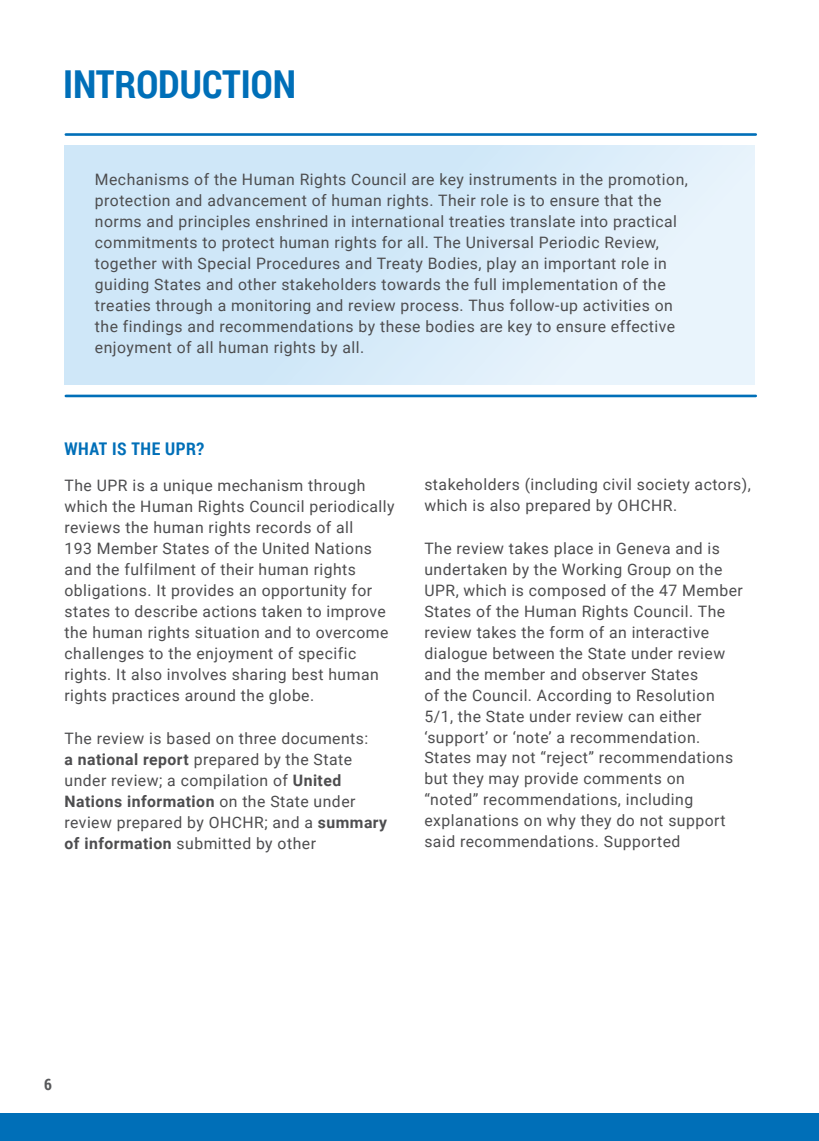
<style>
.page{position:relative;width:819px;height:1141px;background:#fff}
.page>*{position:absolute;margin:0;border:0;box-sizing:border-box;transform-origin:0 0}
.t1{font:700 38.5px "Roboto Condensed";color:#006fb8}
.t2{font:700 17.5px "Roboto Condensed";letter-spacing:.03em;color:#006fb8}
.t3{font:15.75px/21px "Roboto";letter-spacing:.03em;color:#4d4d4f}
.t4{font:700 15.75px "Roboto Condensed";color:#58595b}
.s1{font-weight:700}
</style>
<div class="page">
<div style="left:64px;top:145px;width:690px;height:239px;background:linear-gradient(to right,#c8e4f7,#e8f3fc)"></div>
<hr style="left:66px;top:133px;width:689px;height:3px;background:#006fb8">
<hr style="left:66px;top:395px;width:689px;height:2px;background:#006fb8">
<div style="left:0;top:1113px;width:819px;height:28px;background:#006fb8"></div>
<h1 class="t1" style="left:63px;top:57px;width:234px">INTRODUCTION</h1>
<p class="t3" style="left:95px;top:168px;width:594px">Mechanisms of the Human Rights Council are key instruments in the promotion, protection and advancement of human rights. Their role is to ensure that the norms and principles enshrined in international treaties translate into practical commitments to protect human rights for all. The Universal Periodic Review, together with Special Procedures and Treaty Bodies, play an important role in guiding States and other stakeholders towards the full implementation of the treaties through a monitoring and review process. Thus follow-up activities on the findings and recommendations by these bodies are key to ensure effective enjoyment of all human rights by all.</p>
<p class="t2" style="left:64px;top:436px;width:141px">WHAT IS THE UPR?</p>
<p class="t3" style="left:64px;top:474px;width:331px">The UPR is a unique mechanism through which the Human Rights Council periodically reviews the human rights records of all<br>193 Member States of the United Nations and the fulfilment of their human rights obligations. It provides an opportunity for states to describe actions taken to improve the human rights situation and to overcome challenges to the enjoyment of specific rights. It also involves sharing best human rights practices around the globe.</p>
<p class="t3" style="left:64px;top:727px;width:324px">The review is based on three documents:<br><span class="s1">a national report</span> prepared by the State under review; a compilation of <span class="s1">United Nations information</span> on the State under review prepared by OHCHR; and a <span class="s1">summary of information</span> submitted by other</p>
<p class="t3" style="left:424px;top:473px;width:328px">stakeholders (including civil society actors), which is also prepared by OHCHR.</p>
<p class="t3" style="left:424px;top:537px;width:320px">The review takes place in Geneva and is undertaken by the Working Group on the UPR, which is composed of the 47 Member States of the Human Rights Council. The review takes the form of an interactive dialogue between the State under review and the member and observer States<br>of the Council. According to Resolution 5/1, the State under review can either ‘support’ or ‘note’ a recommendation.<br>States may not “reject” recommendations but they may provide comments on<br>“noted” recommendations, including explanations on why they do not support said recommendations. Supported</p>
<p class="t4" style="left:44px;top:1073px;width:9px">6</p>
</div>
